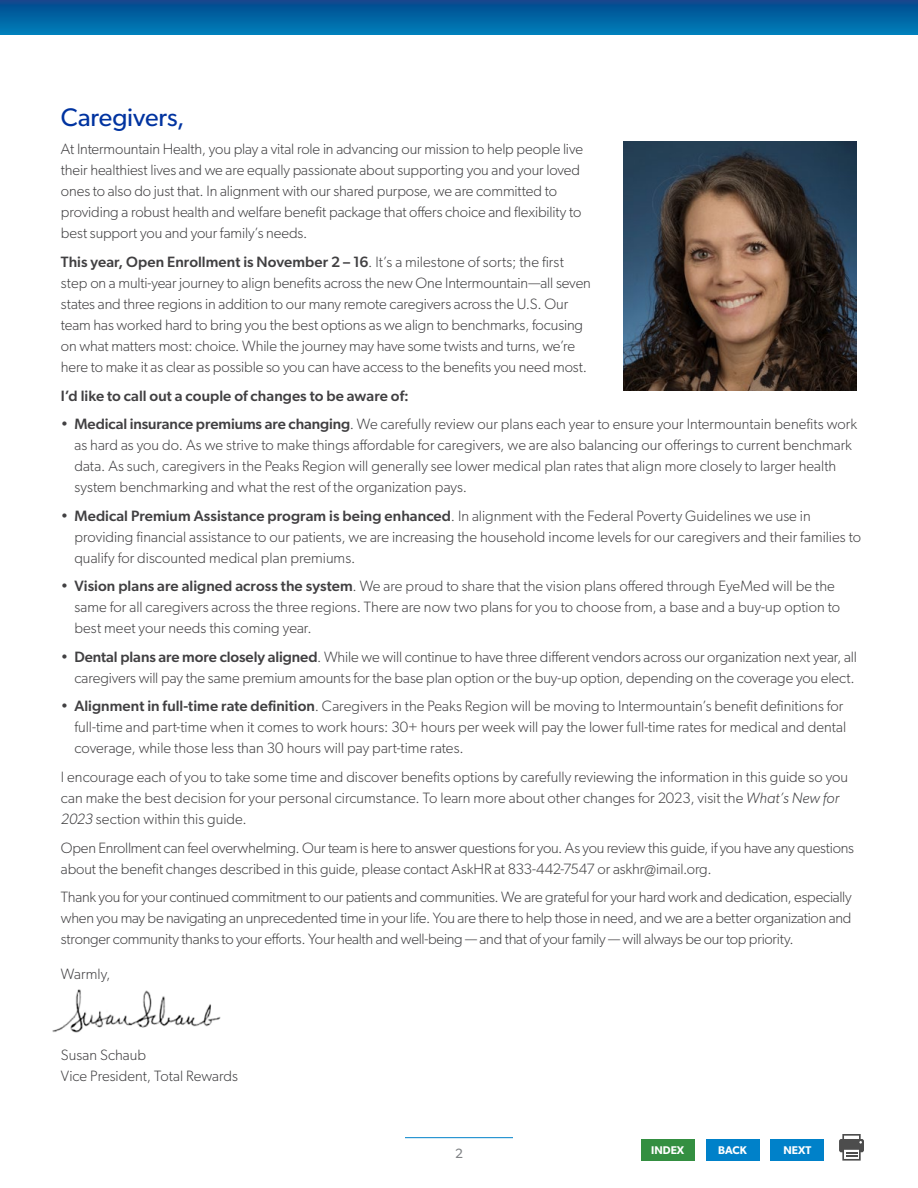
<style>
.page{position:relative;width:918px;height:1188px;background:#fff}
.page>*{position:absolute;margin:0;border:0;box-sizing:border-box;transform-origin:0 0}
.t1{font:25.5px "Gibson";letter-spacing:-.005em;color:#0033a0}
.t2{font:300 15px/21px "Gibson";letter-spacing:-.005em;color:#414042}
.t3{font:500 15px "Gibson";letter-spacing:.005em;color:#414042}
.t4{font:13.5px "Gibson";color:#808285}
.t5{font:600 11.25px "Gibson";color:#fff}
.s1{font-weight:500}
.s2{font-style:italic}
</style>
<div class="page">
<hr style="left:405px;top:1137px;width:108px;height:1px;background:#0081c9">
<div style="left:641px;top:1139px;width:54px;height:22px;background:#348f41"></div>
<div style="left:706px;top:1139px;width:53px;height:22px;background:#0081c9"></div>
<div style="left:770px;top:1139px;width:54px;height:22px;background:#0081c9"></div>
<svg style="left:839px;top:1134px;width:25px;height:27px"></svg>
<svg style="left:0;top:0;width:918px;height:35px;background:#0263a3"></svg>
<img style="left:53px;top:989px;width:168px;height:44px">
<img style="left:623px;top:142px;width:233px;height:249px">
<h1 class="t1" style="left:61px;top:102px;width:125px">Caregivers,</h1>
<p class="t2" style="left:61px;top:139px;width:524px">At Intermountain Health, you play a vital role in advancing our mission to help people live their healthiest lives and we are equally passionate about supporting you and your loved ones to also do just that. In alignment with our shared purpose, we are committed to providing a robust health and welfare benefit package that offers choice and flexibility to best support you and your family’s needs.</p>
<p class="t2" style="left:61px;top:251px;width:532px"><span class="s1">This year, Open Enrollment is November 2 – 16</span>. It’s a milestone of sorts; the first step on a multi-year journey to align benefits across the new One Intermountain—all seven states and three regions in addition to our many remote caregivers across the U.S. Our team has worked hard to bring you the best options as we align to benchmarks, focusing on what matters most: choice. While the journey may have some twists and turns, we’re here to make it as clear as possible so you can have access to the benefits you need most.</p>
<p class="t3" style="left:61px;top:386px;width:350px">I’d like to call out a couple of changes to be aware of:</p>
<p class="t2" style="left:74px;top:413px;width:784px;text-indent:-13px">• <span class="s1">Medical insurance premiums are changing</span>. We carefully review our plans each year to ensure your Intermountain benefits work as hard as you do. As we strive to make things affordable for caregivers, we are also balancing our offerings to current benchmark data. As such, caregivers in the Peaks Region will generally see lower medical plan rates that align more closely to larger health system benchmarking and what the rest of the organization pays.</p>
<p class="t2" style="left:74px;top:505px;width:788px;text-indent:-14px">• <span class="s1">Medical Premium Assistance program is being enhanced</span>. In alignment with the Federal Poverty Guidelines we use in providing financial assistance to our patients, we are increasing the household income levels for our caregivers and their families to qualify for discounted medical plan premiums.</p>
<p class="t2" style="left:74px;top:575px;width:767px;text-indent:-14px">• <span class="s1">Vision plans are aligned across the system</span>. We are proud to share that the vision plans offered through EyeMed will be the same for all caregivers across the three regions. There are now two plans for you to choose from, a base and a buy-up option to best meet your needs this coming year.</p>
<p class="t2" style="left:61px;top:646px;width:798px;text-align:right">• <span class="s1">Dental plans are more closely aligned</span>. While we will continue to have three different vendors across our organization next year, all caregivers will pay the same premium amounts for the base plan option or the buy-up option, depending on the coverage you elect.</p>
<p class="t2" style="left:74px;top:696px;width:773px;text-indent:-14px">• <span class="s1">Alignment in full-time rate definition</span>. Caregivers in the Peaks Region will be moving to Intermountain’s benefit definitions for full-time and part-time when it comes to work hours: 30+ hours per week will pay the lower full-time rates for medical and dental coverage, while those less than 30 hours will pay part-time rates.</p>
<p class="t2" style="left:61px;top:766px;width:789px">I encourage each of you to take some time and discover benefits options by carefully reviewing the information in this guide so you can make the best decision for your personal circumstance. To learn more about other changes for 2023, visit the <span class="s2">What’s New for<br>2023</span> section within this guide.</p>
<p class="t2" style="left:61px;top:837px;width:795px">Open Enrollment can feel overwhelming. Our team is here to answer questions for you. As you review this guide, if you have any questions about the benefit changes described in this guide, please contact AskHR at 833-442-7547 or askhr@imail.org.</p>
<p class="t2" style="left:61px;top:886px;width:792px;text-align:justify">Thank you for your continued commitment to our patients and communities. We are grateful for your hard work and dedication, especially when you may be navigating an unprecedented time in your life. You are there to help those in need, and we are a better organization and stronger community thanks to your efforts. Your health and well-being — and that of your family — will always be our top priority.</p>
<p class="t2" style="left:61px;top:964px;width:51px">Warmly,</p>
<p class="t2" style="left:61px;top:1044px;width:179px">Susan Schaub<br>Vice President, Total Rewards</p>
<p class="t4" style="left:455px;top:1146px;width:9px">2</p>
<p class="t5" style="left:651px;top:1143px;width:34px">INDEX</p>
<p class="t5" style="left:718px;top:1143px;width:30px">BACK</p>
<p class="t5" style="left:783px;top:1143px;width:29px">NEXT</p>
</div>
